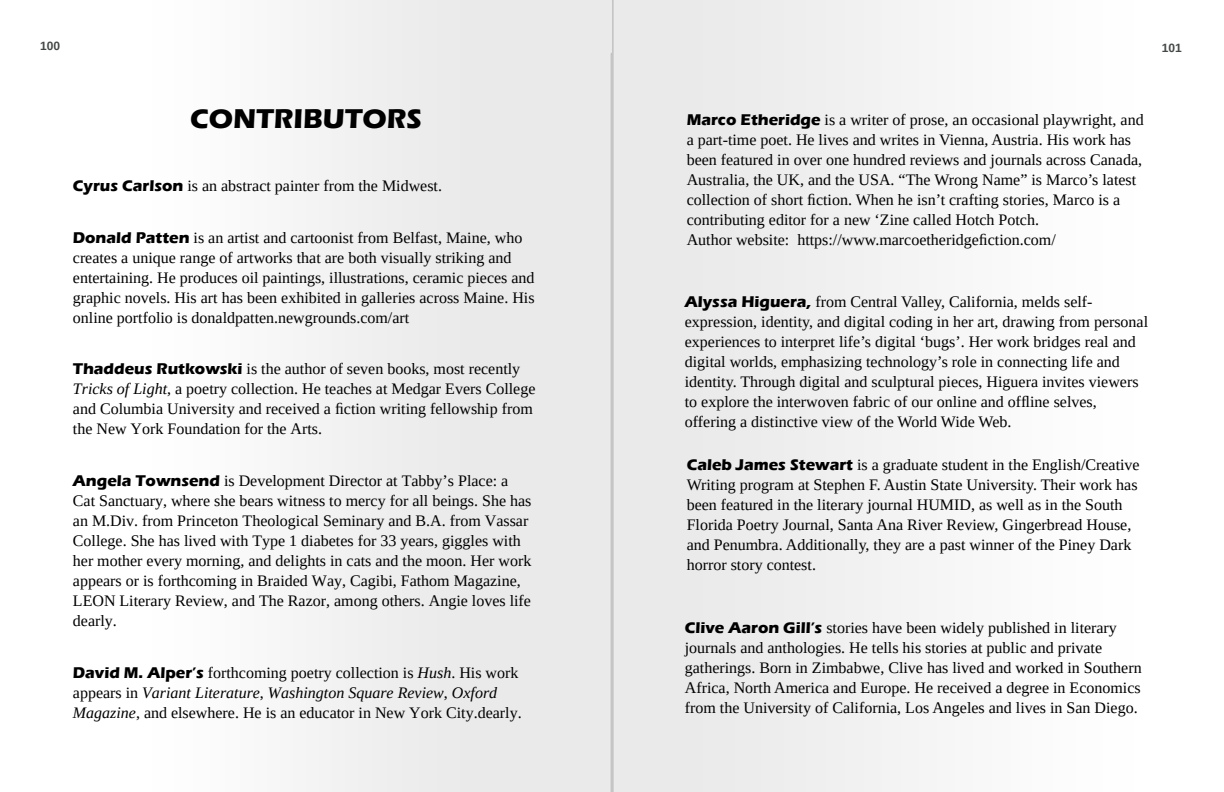
<style>
.page{position:relative;width:1224px;height:792px;background:#fff}
.page>*{position:absolute;margin:0;border:0;box-sizing:border-box;transform-origin:0 0}
.t1{font:700 28px "Eras ITC";color:#000}
.t2{font:16px/20px "Liberation Serif";color:#000}
.t3{font:700 12px "Liberation Sans";color:#444747}
.s1{font-family:"Eras ITC";font-weight:700}
.s2{font-style:italic}
</style>
<div class="page">
<div style="left:306px;top:0;width:613px;height:792px;background:#ececec"></div>
<p class="t3" style="left:40px;top:38px;width:22px">100</p>
<p class="t3" style="left:1162px;top:40px;width:22px">101</p>
<h1 class="t1" style="left:190px;top:102px;width:233px">CONTRIBUTORS</h1>
<p class="t2" style="left:73px;top:176px;width:371px"><span class="s1">Cyrus Carlson</span> is an abstract painter from the Midwest.</p>
<p class="t2" style="left:73px;top:227px;width:463px"><span class="s1">Donald Patten</span> is an artist and cartoonist from Belfast, Maine, who creates a unique range of artworks that are both visually striking and entertaining. He produces oil paintings, illustrations, ceramic pieces and graphic novels. His art has been exhibited in galleries across Maine. His online portfolio is donaldpatten.newgrounds.com/art</p>
<p class="t2" style="left:73px;top:359px;width:464px"><span class="s1">Thaddeus Rutkowski</span> is the author of seven books, most recently <span class="s2">Tricks of Light</span>, a poetry collection. He teaches at Medgar Evers College and Columbia University and received a fiction writing fellowship from the New York Foundation for the Arts.</p>
<p class="t2" style="left:73px;top:471px;width:460px"><span class="s1">Angela Townsend</span> is Development Director at Tabby’s Place: a Cat Sanctuary, where she bears witness to mercy for all beings. She has an M.Div. from Princeton Theological Seminary and B.A. from Vassar College. She has lived with Type 1 diabetes for 33 years, giggles with her mother every morning, and delights in cats and the moon. Her work appears or is forthcoming in Braided Way, Cagibi, Fathom Magazine, LEON Literary Review, and The Razor, among others. Angie loves life dearly.</p>
<p class="t2" style="left:73px;top:662px;width:450px"><span class="s1">David M. Alper’s</span> forthcoming poetry collection is <span class="s2">Hush</span>. His work appears in <span class="s2">Variant Literature</span>, <span class="s2">Washington Square Review</span>, <span class="s2">Oxford<br>Magazine</span>, and elsewhere. He is an educator in New York City.dearly.</p>
<p class="t2" style="left:687px;top:109px;width:458px"><span class="s1">Marco Etheridge</span> is a writer of prose, an occasional playwright, and a part-time poet. He lives and writes in Vienna, Austria. His work has been featured in over one hundred reviews and journals across Canada, Australia, the UK, and the USA. “The Wrong Name” is Marco’s latest collection of short fiction. When he isn’t crafting stories, Marco is a contributing editor for a new ‘Zine called Hotch Potch.<br>Author website: https://www.marcoetheridgefiction.com/</p>
<p class="t2" style="left:685px;top:292px;width:465px"><span class="s1">Alyssa Higuera,</span> from Central Valley, California, melds self&shy;expression, identity, and digital coding in her art, drawing from personal experiences to interpret life’s digital ‘bugs’. Her work bridges real and digital worlds, emphasizing technology’s role in connecting life and identity. Through digital and sculptural pieces, Higuera invites viewers to explore the interwoven fabric of our online and offline selves, offering a distinctive view of the World Wide Web.</p>
<p class="t2" style="left:687px;top:454px;width:455px"><span class="s1">Caleb James Stewart</span> is a graduate student in the English/Creative Writing program at Stephen F. Austin State University. Their work has been featured in the literary journal HUMID, as well as in the South Florida Poetry Journal, Santa Ana River Review, Gingerbread House, and Penumbra. Additionally, they are a past winner of the Piney Dark horror story contest.</p>
<p class="t2" style="left:685px;top:617px;width:458px"><span class="s1">Clive Aaron Gill’s</span> stories have been widely published in literary journals and anthologies. He tells his stories at public and private gatherings. Born in Zimbabwe, Clive has lived and worked in Southern Africa, North America and Europe. He received a degree in Economics from the University of California, Los Angeles and lives in San Diego.</p>
</div>
